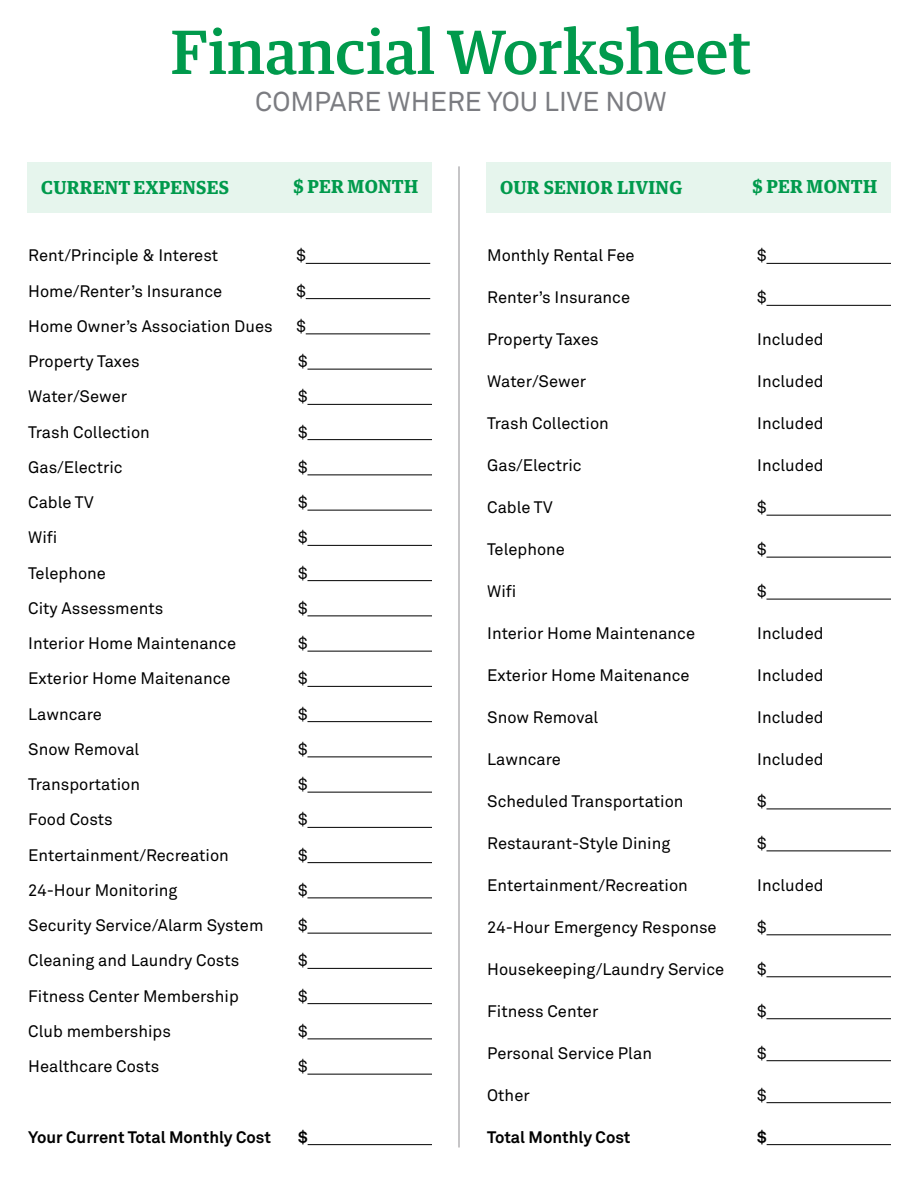
<style>
.page{position:relative;width:918px;height:1188px;background:#fff}
.page>*{position:absolute;margin:0;border:0;box-sizing:border-box;transform-origin:0 0}
.t1{font:500 60px "Guardian Text Egyp";color:#009a4c}
.t2{font:27px "Akkurat Pro";color:#7b7c81}
.t3{font:700 18px "Guardian Text Egyp";letter-spacing:.015em;color:#009a4c}
.t4{font:16.5px "Akkurat Pro";color:#000}
.t5{font:700 16.5px "Akkurat Pro";color:#000}
</style>
<div class="page">
<div style="left:486px;top:162px;width:405px;height:51px;background:#e6f5ed"></div>
<div style="left:27px;top:162px;width:405px;height:51px;background:#e6f5ed"></div>
<hr style="left:306px;top:263px;width:124px;height:1px;background:#000">
<hr style="left:306px;top:298px;width:124px;height:1px;background:#000">
<hr style="left:306px;top:334px;width:124px;height:1px;background:#000">
<hr style="left:307px;top:369px;width:125px;height:1px;background:#000">
<hr style="left:307px;top:404px;width:125px;height:1px;background:#000">
<hr style="left:307px;top:439px;width:125px;height:1px;background:#000">
<hr style="left:307px;top:475px;width:125px;height:1px;background:#000">
<hr style="left:307px;top:510px;width:125px;height:1px;background:#000">
<hr style="left:307px;top:545px;width:125px;height:1px;background:#000">
<hr style="left:307px;top:580px;width:125px;height:1px;background:#000">
<hr style="left:307px;top:616px;width:125px;height:1px;background:#000">
<hr style="left:307px;top:651px;width:125px;height:1px;background:#000">
<hr style="left:307px;top:686px;width:125px;height:1px;background:#000">
<hr style="left:307px;top:721px;width:125px;height:1px;background:#000">
<hr style="left:307px;top:757px;width:125px;height:1px;background:#000">
<hr style="left:307px;top:792px;width:125px;height:1px;background:#000">
<hr style="left:307px;top:827px;width:125px;height:1px;background:#000">
<hr style="left:307px;top:862px;width:125px;height:1px;background:#000">
<hr style="left:307px;top:898px;width:125px;height:1px;background:#000">
<hr style="left:307px;top:933px;width:125px;height:1px;background:#000">
<hr style="left:307px;top:968px;width:125px;height:1px;background:#000">
<hr style="left:307px;top:1003px;width:125px;height:1px;background:#000">
<hr style="left:307px;top:1039px;width:125px;height:1px;background:#000">
<hr style="left:307px;top:1074px;width:125px;height:1px;background:#000">
<hr style="left:308px;top:1144px;width:124px;height:1px;background:#000">
<hr style="left:766px;top:263px;width:125px;height:1px;background:#000">
<hr style="left:766px;top:305px;width:125px;height:1px;background:#000">
<hr style="left:766px;top:515px;width:125px;height:1px;background:#000">
<hr style="left:766px;top:557px;width:125px;height:1px;background:#000">
<hr style="left:766px;top:599px;width:125px;height:1px;background:#000">
<hr style="left:766px;top:809px;width:125px;height:1px;background:#000">
<hr style="left:766px;top:851px;width:125px;height:1px;background:#000">
<hr style="left:766px;top:934px;width:125px;height:1px;background:#000">
<hr style="left:766px;top:976px;width:125px;height:1px;background:#000">
<hr style="left:766px;top:1018px;width:125px;height:1px;background:#000">
<hr style="left:766px;top:1060px;width:125px;height:1px;background:#000">
<hr style="left:766px;top:1102px;width:125px;height:1px;background:#000">
<hr style="left:767px;top:1144px;width:124px;height:1px;background:#000">
<hr style="left:458px;top:166px;width:2px;height:981px;background:#b4b3b5">
<p class="t1" style="left:171px;top:2px;width:582px">Financial Worksheet</p>
<p class="t2" style="left:255px;top:86px;width:413px">COMPARE WHERE YOU LIVE NOW</p>
<p class="t3" style="left:41px;top:173px;width:189px">CURRENT EXPENSES</p>
<p class="t3" style="left:294px;top:172px;width:126px">$ PER MONTH</p>
<p class="t3" style="left:500px;top:173px;width:184px">OUR SENIOR LIVING</p>
<p class="t3" style="left:753px;top:172px;width:126px">$ PER MONTH</p>
<p class="t4" style="left:28px;top:246px;width:192px">Rent/Principle &amp; Interest</p>
<p class="t4" style="left:297px;top:246px;width:11px">$</p>
<p class="t4" style="left:28px;top:281px;width:196px">Home/Renter’s Insurance</p>
<p class="t4" style="left:297px;top:281px;width:11px">$</p>
<p class="t4" style="left:28px;top:317px;width:246px">Home Owner’s Association Dues</p>
<p class="t4" style="left:297px;top:317px;width:11px">$</p>
<p class="t4" style="left:28px;top:352px;width:113px">Property Taxes</p>
<p class="t4" style="left:298px;top:352px;width:11px">$</p>
<p class="t4" style="left:28px;top:387px;width:100px">Water/Sewer</p>
<p class="t4" style="left:298px;top:387px;width:11px">$</p>
<p class="t4" style="left:28px;top:422px;width:123px">Trash Collection</p>
<p class="t4" style="left:298px;top:422px;width:11px">$</p>
<p class="t4" style="left:28px;top:458px;width:96px">Gas/Electric</p>
<p class="t4" style="left:298px;top:458px;width:11px">$</p>
<p class="t4" style="left:28px;top:493px;width:67px">Cable TV</p>
<p class="t4" style="left:298px;top:493px;width:11px">$</p>
<p class="t4" style="left:28px;top:528px;width:31px">Wifi</p>
<p class="t4" style="left:298px;top:528px;width:11px">$</p>
<p class="t4" style="left:28px;top:563px;width:79px">Telephone</p>
<p class="t4" style="left:298px;top:563px;width:11px">$</p>
<p class="t4" style="left:28px;top:599px;width:137px">City Assessments</p>
<p class="t4" style="left:298px;top:599px;width:11px">$</p>
<p class="t4" style="left:28px;top:634px;width:209px">Interior Home Maintenance</p>
<p class="t4" style="left:298px;top:634px;width:11px">$</p>
<p class="t4" style="left:28px;top:669px;width:204px">Exterior Home Maitenance</p>
<p class="t4" style="left:298px;top:669px;width:11px">$</p>
<p class="t4" style="left:28px;top:704px;width:75px">Lawncare</p>
<p class="t4" style="left:298px;top:704px;width:11px">$</p>
<p class="t4" style="left:28px;top:740px;width:113px">Snow Removal</p>
<p class="t4" style="left:298px;top:740px;width:11px">$</p>
<p class="t4" style="left:28px;top:775px;width:113px">Transportation</p>
<p class="t4" style="left:298px;top:775px;width:11px">$</p>
<p class="t4" style="left:28px;top:810px;width:86px">Food Costs</p>
<p class="t4" style="left:298px;top:810px;width:11px">$</p>
<p class="t4" style="left:28px;top:845px;width:202px">Entertainment/Recreation</p>
<p class="t4" style="left:298px;top:845px;width:11px">$</p>
<p class="t4" style="left:28px;top:881px;width:151px">24-Hour Monitoring</p>
<p class="t4" style="left:298px;top:881px;width:11px">$</p>
<p class="t4" style="left:28px;top:916px;width:237px">Security Service/Alarm System</p>
<p class="t4" style="left:298px;top:916px;width:11px">$</p>
<p class="t4" style="left:28px;top:951px;width:213px">Cleaning and Laundry Costs</p>
<p class="t4" style="left:298px;top:951px;width:11px">$</p>
<p class="t4" style="left:28px;top:986px;width:212px">Fitness Center Membership</p>
<p class="t4" style="left:298px;top:986px;width:11px">$</p>
<p class="t4" style="left:28px;top:1022px;width:144px">Club memberships</p>
<p class="t4" style="left:298px;top:1022px;width:11px">$</p>
<p class="t4" style="left:28px;top:1057px;width:133px">Healthcare Costs</p>
<p class="t4" style="left:298px;top:1057px;width:11px">$</p>
<p class="t5" style="left:28px;top:1127px;width:244px">Your Current Total Monthly Cost</p>
<p class="t5" style="left:298px;top:1127px;width:11px">$</p>
<p class="t4" style="left:487px;top:246px;width:149px">Monthly Rental Fee</p>
<p class="t4" style="left:757px;top:246px;width:11px">$</p>
<p class="t4" style="left:487px;top:288px;width:144px">Renter’s Insurance</p>
<p class="t4" style="left:757px;top:288px;width:11px">$</p>
<p class="t4" style="left:487px;top:330px;width:113px">Property Taxes</p>
<p class="t4" style="left:757px;top:330px;width:68px">Included</p>
<p class="t4" style="left:487px;top:372px;width:100px">Water/Sewer</p>
<p class="t4" style="left:757px;top:372px;width:68px">Included</p>
<p class="t4" style="left:487px;top:414px;width:123px">Trash Collection</p>
<p class="t4" style="left:757px;top:414px;width:68px">Included</p>
<p class="t4" style="left:487px;top:456px;width:96px">Gas/Electric</p>
<p class="t4" style="left:757px;top:456px;width:68px">Included</p>
<p class="t4" style="left:487px;top:498px;width:67px">Cable TV</p>
<p class="t4" style="left:757px;top:498px;width:11px">$</p>
<p class="t4" style="left:487px;top:540px;width:79px">Telephone</p>
<p class="t4" style="left:757px;top:540px;width:11px">$</p>
<p class="t4" style="left:487px;top:582px;width:31px">Wifi</p>
<p class="t4" style="left:757px;top:582px;width:11px">$</p>
<p class="t4" style="left:487px;top:624px;width:209px">Interior Home Maintenance</p>
<p class="t4" style="left:757px;top:624px;width:68px">Included</p>
<p class="t4" style="left:487px;top:666px;width:204px">Exterior Home Maitenance</p>
<p class="t4" style="left:757px;top:666px;width:68px">Included</p>
<p class="t4" style="left:487px;top:708px;width:113px">Snow Removal</p>
<p class="t4" style="left:757px;top:708px;width:68px">Included</p>
<p class="t4" style="left:487px;top:750px;width:75px">Lawncare</p>
<p class="t4" style="left:757px;top:750px;width:68px">Included</p>
<p class="t4" style="left:487px;top:792px;width:198px">Scheduled Transportation</p>
<p class="t4" style="left:757px;top:792px;width:11px">$</p>
<p class="t4" style="left:487px;top:834px;width:185px">Restaurant-Style Dining</p>
<p class="t4" style="left:757px;top:834px;width:11px">$</p>
<p class="t4" style="left:487px;top:876px;width:202px">Entertainment/Recreation</p>
<p class="t4" style="left:757px;top:876px;width:68px">Included</p>
<p class="t4" style="left:487px;top:918px;width:231px">24-Hour Emergency Response</p>
<p class="t4" style="left:757px;top:918px;width:11px">$</p>
<p class="t4" style="left:487px;top:960px;width:239px">Housekeeping/Laundry Service</p>
<p class="t4" style="left:757px;top:960px;width:11px">$</p>
<p class="t4" style="left:487px;top:1002px;width:113px">Fitness Center</p>
<p class="t4" style="left:757px;top:1002px;width:11px">$</p>
<p class="t4" style="left:487px;top:1043px;width:166px">Personal Service Plan</p>
<p class="t4" style="left:757px;top:1043px;width:11px">$</p>
<p class="t4" style="left:487px;top:1085px;width:44px">Other</p>
<p class="t4" style="left:757px;top:1085px;width:11px">$</p>
<p class="t5" style="left:487px;top:1127px;width:145px">Total Monthly Cost</p>
<p class="t5" style="left:757px;top:1127px;width:11px">$</p>
</div>
